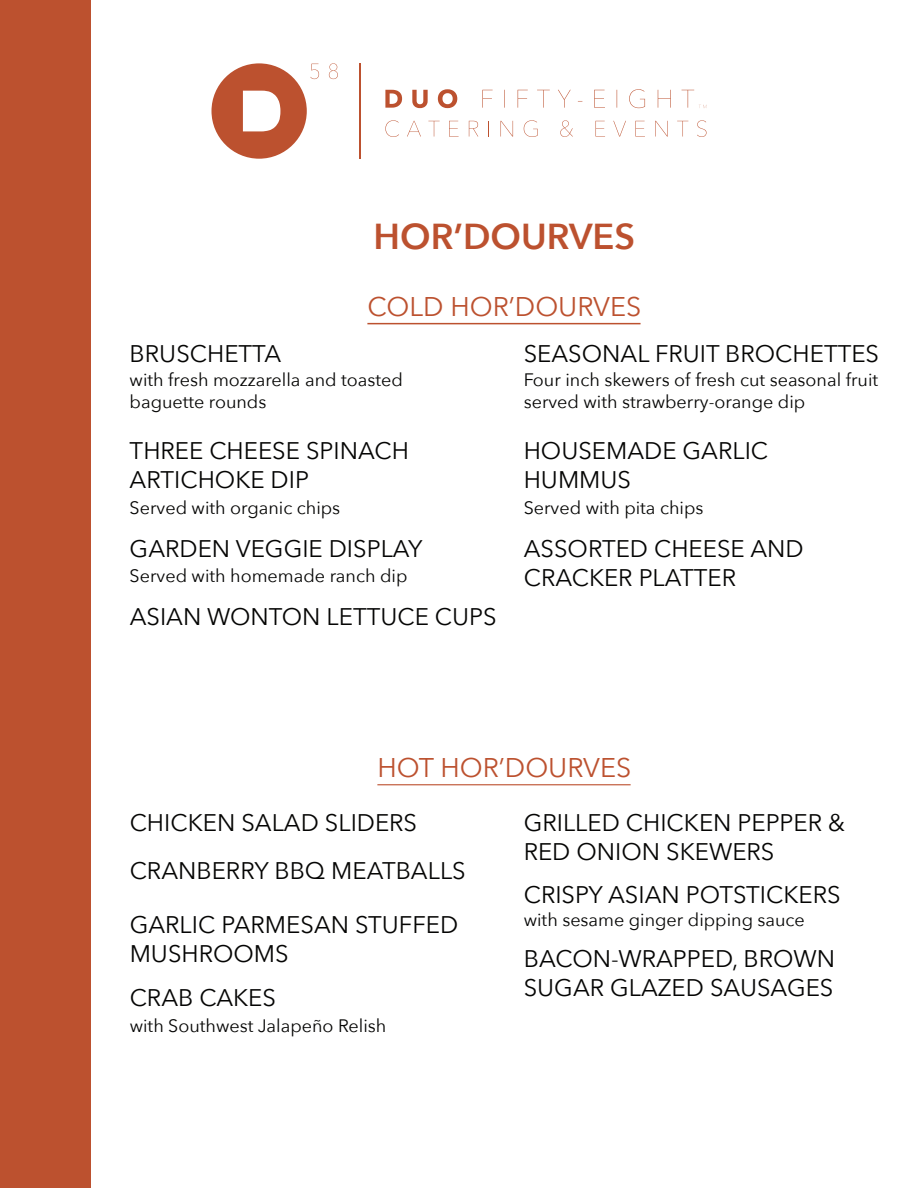
<style>
.page{position:relative;width:918px;height:1188px;background:#fff}
.page>*{position:absolute;margin:0;border:0;box-sizing:border-box;transform-origin:0 0}
.t1{font:600 36px "Avenir Next";color:#bc512f}
.t2{font:27px "Avenir Next";color:#bc512f}
.t3{font:24px/28.8px "Avenir Next";color:#050504}
.t4{font:18px/21.6px "Avenir Next";color:#050504}
</style>
<div class="page">
<hr style="left:367px;top:323px;width:274px;height:1px;background:#bc512f">
<div style="left:0;top:0;width:91px;height:1188px;background:#bc512f"></div>
<svg style="left:211px;top:63px;width:127px;height:96px"></svg>
<hr style="left:359px;top:64px;width:1px;height:95px;background:#bc512f">
<svg style="left:385px;top:89px;width:321px;height:19px"></svg>
<svg style="left:385px;top:120px;width:14px;height:17px"></svg>
<svg style="left:407px;top:121px;width:14px;height:16px"></svg>
<svg style="left:428px;top:121px;width:12px;height:16px"></svg>
<svg style="left:449px;top:121px;width:10px;height:16px"></svg>
<svg style="left:469px;top:121px;width:9px;height:16px"></svg>
<svg style="left:501px;top:121px;width:12px;height:16px"></svg>
<svg style="left:524px;top:120px;width:14px;height:17px"></svg>
<svg style="left:560px;top:120px;width:13px;height:17px"></svg>
<svg style="left:596px;top:121px;width:9px;height:16px"></svg>
<svg style="left:613px;top:121px;width:13px;height:16px"></svg>
<svg style="left:635px;top:121px;width:10px;height:16px"></svg>
<svg style="left:655px;top:121px;width:13px;height:16px"></svg>
<svg style="left:677px;top:121px;width:11px;height:16px"></svg>
<svg style="left:697px;top:120px;width:9px;height:17px"></svg>
<hr style="left:377px;top:784px;width:254px;height:1px;background:#bc512f">
<h1 class="t1" style="left:374px;top:206px;width:263px">HOR’DOURVES</h1>
<p class="t2" style="left:367px;top:284px;width:275px">COLD HOR’DOURVES</p>
<p class="t3" style="left:130px;top:338px;width:153px">BRUSCHETTA</p>
<p class="t4" style="left:130px;top:369px;width:275px">with fresh mozzarella and toasted baguette rounds</p>
<p class="t3" style="left:130px;top:435px;width:281px">THREE CHEESE SPINACH<br>ARTICHOKE DIP</p>
<p class="t4" style="left:130px;top:496px;width:212px">Served with organic chips</p>
<p class="t3" style="left:130px;top:534px;width:295px">GARDEN VEGGIE DISPLAY</p>
<p class="t4" style="left:130px;top:564px;width:279px">Served with homemade ranch dip</p>
<p class="t3" style="left:130px;top:601px;width:369px">ASIAN WONTON LETTUCE CUPS</p>
<p class="t3" style="left:524px;top:338px;width:357px">SEASONAL FRUIT BROCHETTES</p>
<p class="t4" style="left:524px;top:369px;width:356px">Four inch skewers of fresh cut seasonal fruit served with strawberry-orange dip</p>
<p class="t3" style="left:524px;top:435px;width:246px">HOUSEMADE GARLIC<br>HUMMUS</p>
<p class="t4" style="left:524px;top:496px;width:181px">Served with pita chips</p>
<p class="t3" style="left:524px;top:534px;width:281px">ASSORTED CHEESE AND<br>CRACKER PLATTER</p>
<p class="t2" style="left:377px;top:745px;width:255px">HOT HOR’DOURVES</p>
<p class="t3" style="left:130px;top:808px;width:289px">CHICKEN SALAD SLIDERS</p>
<p class="t3" style="left:130px;top:855px;width:338px">CRANBERRY BBQ MEATBALLS</p>
<p class="t3" style="left:130px;top:910px;width:330px">GARLIC PARMESAN STUFFED<br>MUSHROOMS</p>
<p class="t3" style="left:130px;top:982px;width:148px">CRAB CAKES</p>
<p class="t4" style="left:130px;top:1014px;width:258px">with Southwest Jalapeño Relish</p>
<p class="t3" style="left:524px;top:807px;width:323px">GRILLED CHICKEN PEPPER &amp;<br>RED ONION SKEWERS</p>
<p class="t3" style="left:524px;top:880px;width:318px">CRISPY ASIAN POTSTICKERS</p>
<p class="t4" style="left:524px;top:908px;width:283px">with sesame ginger dipping sauce</p>
<p class="t3" style="left:524px;top:943px;width:313px">BACON-WRAPPED, BROWN<br>SUGAR GLAZED SAUSAGES</p>
</div>
